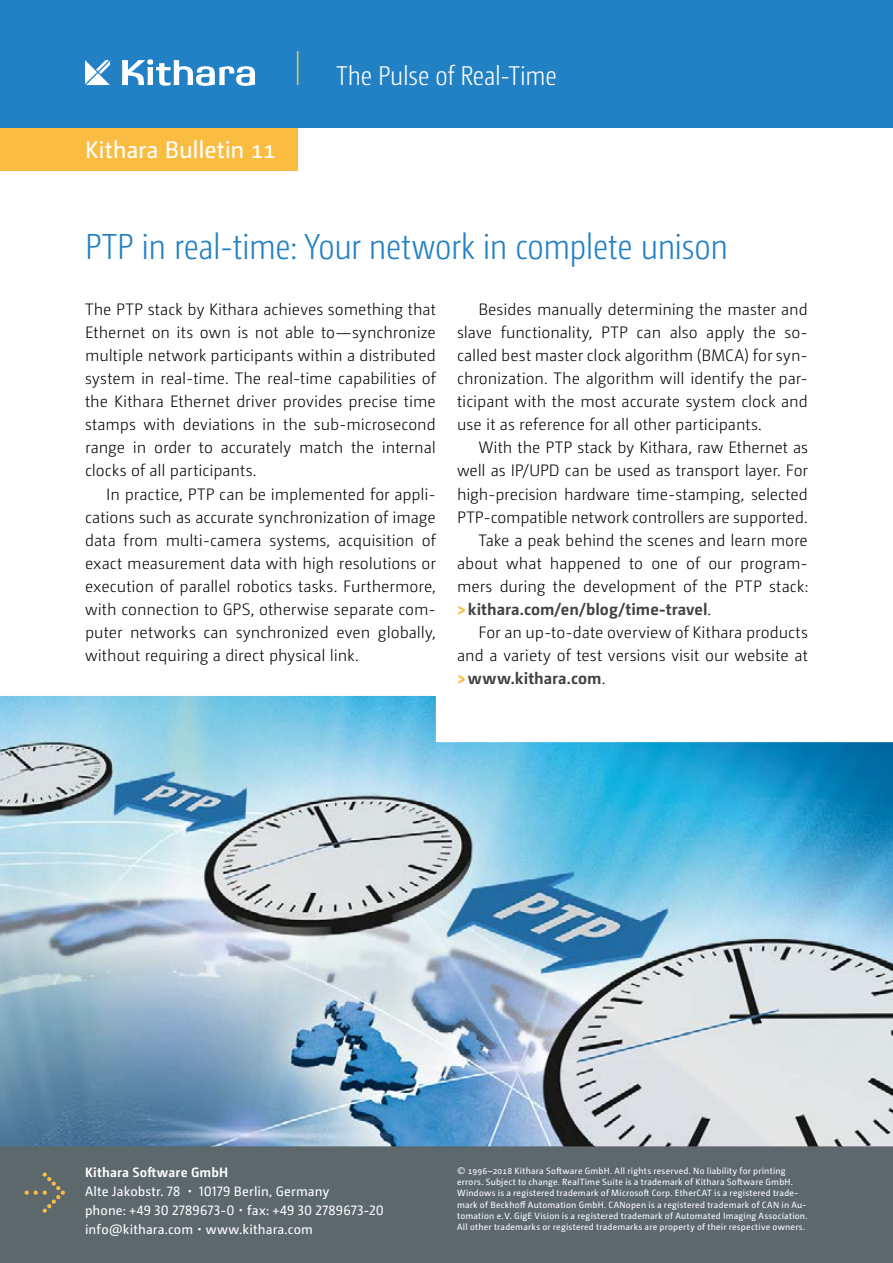
<style>
.page{position:relative;width:893px;height:1263px;background:#fff}
.page>*{position:absolute;margin:0;border:0;box-sizing:border-box;transform-origin:0 0}
.t1{font:300 36px "Camingo Dos Pro Cd";letter-spacing:-.01em;color:#2281c4}
.t2{font:300 27px "Camingo Dos Pro Cd";letter-spacing:-.01em;color:#fff}
.t3{font:24px "Camingo Dos Pro";color:#fff}
.t4{font:300 16.5px/23.1px "Camingo Dos Pro";color:#000;text-align:justify}
.t5{font:700 16.5px "Camingo Dos Pro";color:#414140}
.t6{font:13.5px/18.9px "Camingo Dos Pro";letter-spacing:.015em;color:#fff}
.t7{font:700 13.5px "Camingo Dos Pro";letter-spacing:.015em;color:#fff}
.t8{font:9px/11.2px "Camingo Dos Pro";letter-spacing:.025em;color:#fff}
.s1{font-weight:800;color:#fbbc42}
.s2{font-weight:300;color:#000}
</style>
<div class="page">
<div style="left:0;top:119px;width:298px;height:51px;background:#fbbc42"></div>
<div style="left:0;top:1146px;width:893px;height:117px;background:#5d686d"></div>
<div style="left:0;top:0;width:893px;height:128px;background:#2281c4"></div>
<svg style="left:122px;top:59px;width:133px;height:27px"></svg>
<svg style="left:85px;top:60px;width:25px;height:25px"></svg>
<svg style="left:24px;top:1172px;width:41px;height:41px"></svg>
<hr style="left:297px;top:51px;width:1px;height:34px;background:#fbbc42">
<img style="left:0;top:696px;width:893px;height:450px">
<h3 class="t3" style="left:85px;top:135px;width:192px">Kithara Bulletin 11</h3>
<h2 class="t2" style="left:336px;top:60px;width:222px">The Pulse of Real-Time</h2>
<h1 class="t1" style="left:85px;top:226px;width:644px">PTP in real-time: Your network in complete unison</h1>
<p class="t4" style="left:85px;top:297px;width:352px">The PTP stack by Kithara achieves something that Ethernet on its own is not able to—synchronize multiple network participants within a distributed system in real-time. The real-time capabilities of the Kithara Ethernet driver provides precise time stamps with deviations in the sub-microsecond range in order to accurately match the internal clocks of all participants.</p>
<p class="t4" style="left:85px;top:482px;width:352px;text-indent:21px">In practice, PTP can be implemented for appli&shy;cations such as accurate synchronization of image data from multi-camera systems, acquisition of exact measurement data with high resolutions or execution of parallel robotics tasks. Furthermore, with connection to GPS, otherwise separate com&shy;puter networks can synchronized even globally, without requiring a direct physical link.</p>
<p class="t4" style="left:457px;top:297px;width:352px;text-indent:21px">Besides manually determining the master and slave functionality, PTP can also apply the so&shy;called best master clock algorithm (BMCA) for syn&shy;chronization. The algorithm will identify the par&shy;ticipant with the most accurate system clock and use it as reference for all other participants.</p>
<p class="t4" style="left:478px;top:436px;width:331px">With the PTP stack by Kithara, raw Ethernet as</p>
<p class="t4" style="left:457px;top:459px;width:352px">well as IP/UPD can be used as transport layer. For</p>
<p class="t4" style="left:457px;top:482px;width:352px">high-precision hardware time-stamping, selected</p>
<p class="t4" style="left:457px;top:505px;width:352px">PTP-compatible network controllers are supported.</p>
<p class="t4" style="left:478px;top:528px;width:331px">Take a peak behind the scenes and learn more</p>
<p class="t4" style="left:457px;top:551px;width:352px">about what happened to one of our program-</p>
<p class="t4" style="left:457px;top:575px;width:352px">mers during the development of the PTP stack:</p>
<p class="t5" style="left:457px;top:599px;width:256px"><span class="s1">&gt;</span>kithara.com/en/blog/time-travel<span class="s2">.</span></p>
<p class="t4" style="left:478px;top:621px;width:331px">For an up-to-date overview of Kithara products</p>
<p class="t4" style="left:457px;top:644px;width:352px">and a variety of test versions visit our website at</p>
<p class="t5" style="left:457px;top:668px;width:150px"><span class="s1">&gt;</span>www.kithara.com<span class="s2">.</span></p>
<p class="t7" style="left:85px;top:1164px;width:145px">Kithara Software GmbH</p>
<p class="t6" style="left:85px;top:1182px;width:300px">Alte Jakobstr. 78 • 10179 Berlin, Germany<br>phone: +49 30 2789673-0 • fax: +49 30 2789673-20 info@kithara.com • www.kithara.com</p>
<p class="t8" style="left:457px;top:1165px;width:352px">© 1996–2018 Kithara Software GmbH. All rights reserved. No liability for printing errors. Subject to change. RealTime Suite is a trademark of Kithara Software GmbH.<br>Windows is a registered trademark of Microsoft Corp. EtherCAT is a registered trade&shy;mark of Beckhoff Automation GmbH. CANopen is a registered trademark of CAN in Au&shy;tomation e.V. GigE Vision is a registered trademark of Automated Imaging Association.<br>All other trademarks or registered trademarks are property of their respective owners.</p>
</div>
